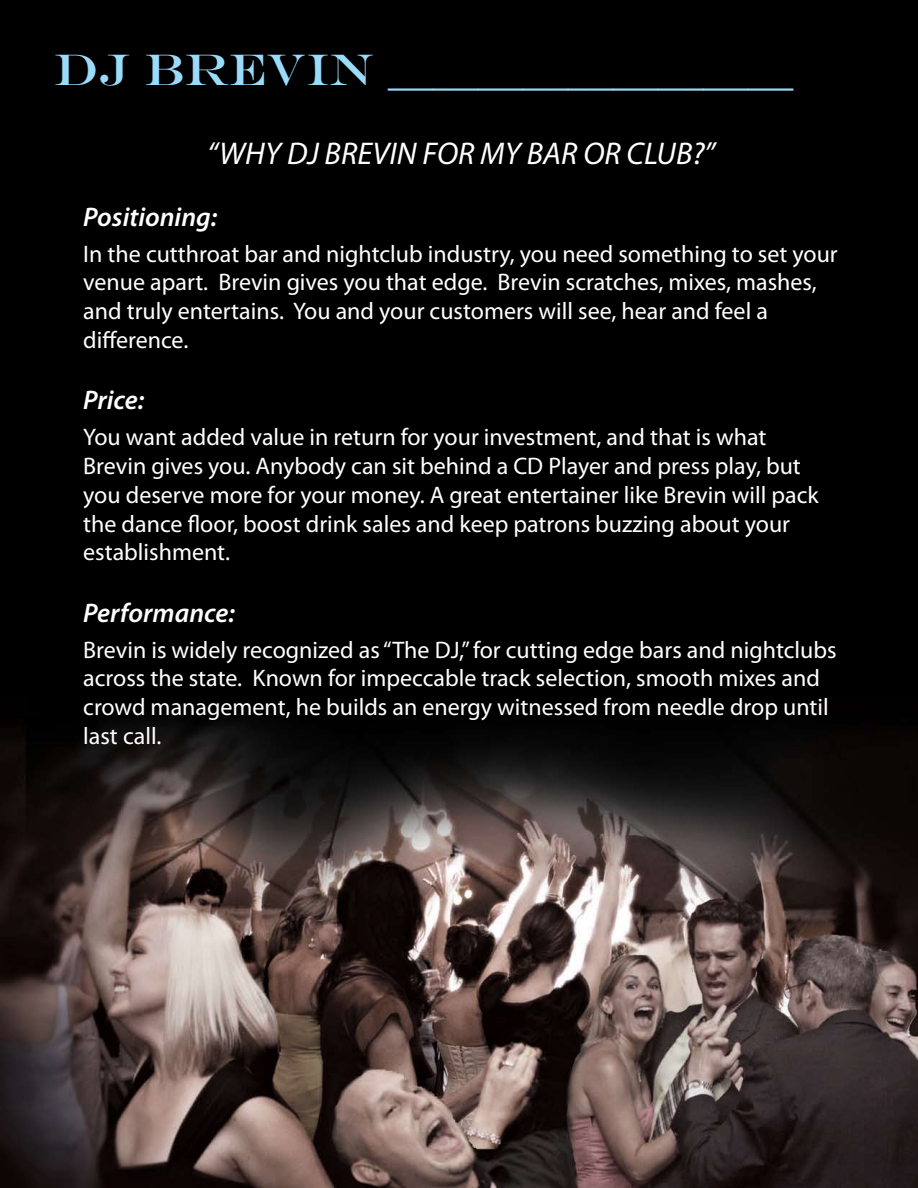
<style>
.page{position:relative;width:918px;height:1188px;background:#fff}
.page>*{position:absolute;margin:0;border:0;box-sizing:border-box;transform-origin:0 0}
.t1{font:45px "Engravers";color:#99dbf9}
.t2{font:italic 31.5px "Myriad Pro";color:#fff}
.t3{font:italic 600 27px "Myriad Pro";color:#fff}
.t4{font:24px/28.8px "Myriad Pro";color:#fff}
</style>
<div class="page">
<img style="left:0;top:0;width:918px;height:1188px">
<h1 class="t1" style="left:54px;top:43px;width:741px">DJ BREVIN __________________</h1>
<h2 class="t2" style="left:207px;top:134px;width:510px">“WHY DJ BREVIN FOR MY BAR OR CLUB?”</h2>
<p class="t3" style="left:83px;top:199px;width:136px">Positioning:</p>
<p class="t4" style="left:83px;top:239px;width:756px">In the cutthroat bar and nightclub industry, you need something to set your venue apart. Brevin gives you that edge. Brevin scratches, mixes, mashes, and truly entertains. You and your customers will see, hear and feel a difference.</p>
<p class="t3" style="left:83px;top:383px;width:63px">Price:</p>
<p class="t4" style="left:83px;top:422px;width:737px">You want added value in return for your investment, and that is what Brevin gives you. Anybody can sit behind a CD Player and press play, but you deserve more for your money. A great entertainer like Brevin will pack the dance floor, boost drink sales and keep patrons buzzing about your establishment.</p>
<p class="t3" style="left:83px;top:595px;width:153px">Performance:</p>
<p class="t4" style="left:83px;top:635px;width:755px">Brevin is widely recognized as “The DJ,” for cutting edge bars and nightclubs across the state. Known for impeccable track selection, smooth mixes and crowd management, he builds an energy witnessed from needle drop until last call.</p>
</div>
